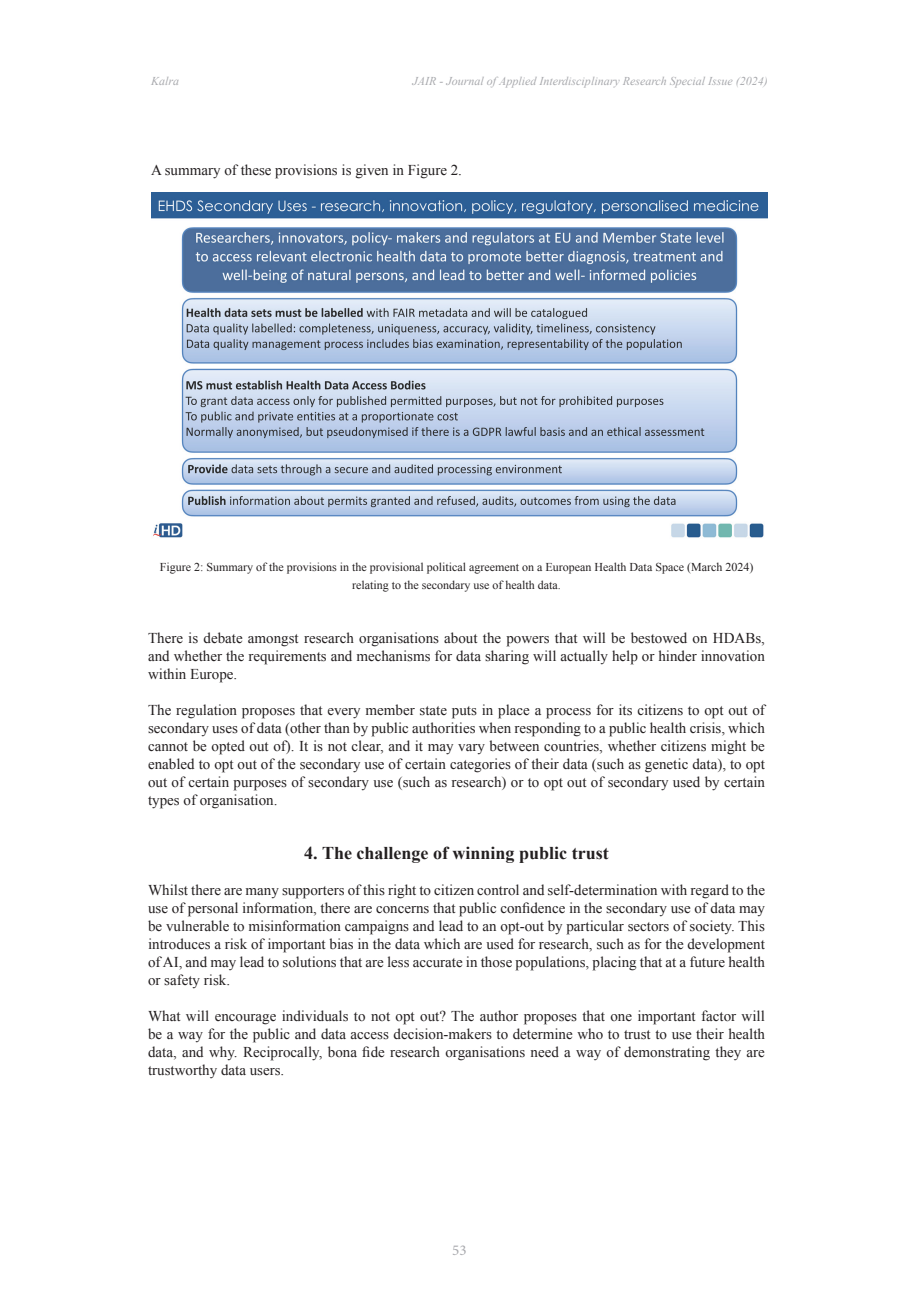
<style>
.page{position:relative;width:919px;height:1289px;background:#fff}
.page>*{position:absolute;margin:0;border:0;box-sizing:border-box;transform-origin:0 0}
.t1{font:700 18px "Times New Roman";color:#231f20}
.t2{font:15px/18px "Times New Roman";color:#231f20;text-align:justify}
.t3{font:15px "Minion Pro";color:#a8a9ad}
.t4{font:12px/18px "Times New Roman";color:#231f20;text-align:center}
.t5{font:italic 12px "Times New Roman";color:#a8a9ad}
</style>
<div class="page">
<img style="left:151px;top:193px;width:616px;height:345px">
<p class="t5" style="left:151px;top:72px;width:30px">Kalra</p>
<p class="t5" style="left:412px;top:72px;width:357px">JAIR - Journal of Applied Interdisciplinary Research Special Issue (2024)</p>
<p class="t2" style="left:151px;top:161px;width:312px">A summary of these provisions is given in Figure 2.</p>
<p class="t4" style="left:160px;top:558px;width:595px">Figure 2: Summary of the provisions in the provisional political agreement on a European Health Data Space (March 2024) relating to the secondary use of health data.</p>
<p class="t2" style="left:148px;top:629px;width:618px">There is debate amongst research organisations about the powers that will be bestowed on HDABs, and whether the requirements and mechanisms for data sharing will actually help or hinder innovation within Europe.</p>
<p class="t2" style="left:148px;top:701px;width:618px">The regulation proposes that every member state puts in place a process for its citizens to opt out of secondary uses of data (other than by public authorities when responding to a public health crisis, which cannot be opted out of). It is not clear, and it may vary between countries, whether citizens might be enabled to opt out of the secondary use of certain categories of their data (such as genetic data), to opt out of certain purposes of secondary use (such as research) or to opt out of secondary used by certain types of organisation.</p>
<p class="t1" style="left:304px;top:840px;width:306px">4. The challenge of winning public trust</p>
<p class="t2" style="left:148px;top:881px;width:618px">Whilst there are many supporters of this right to citizen control and self-determination with regard to the use of personal information, there are concerns that public confidence in the secondary use of data may be vulnerable to misinformation campaigns and lead to an opt-out by particular sectors of society. This introduces a risk of important bias in the data which are used for research, such as for the development of AI, and may lead to solutions that are less accurate in those populations, placing that at a future health or safety risk.</p>
<p class="t2" style="left:148px;top:1007px;width:618px">What will encourage individuals to not opt out? The author proposes that one important factor will be a way for the public and data access decision-makers to determine who to trust to use their health data, and why. Reciprocally, bona fide research organisations need a way of demonstrating they are trustworthy data users.</p>
<p class="t3" style="left:452px;top:1239px;width:16px">53</p>
</div>
